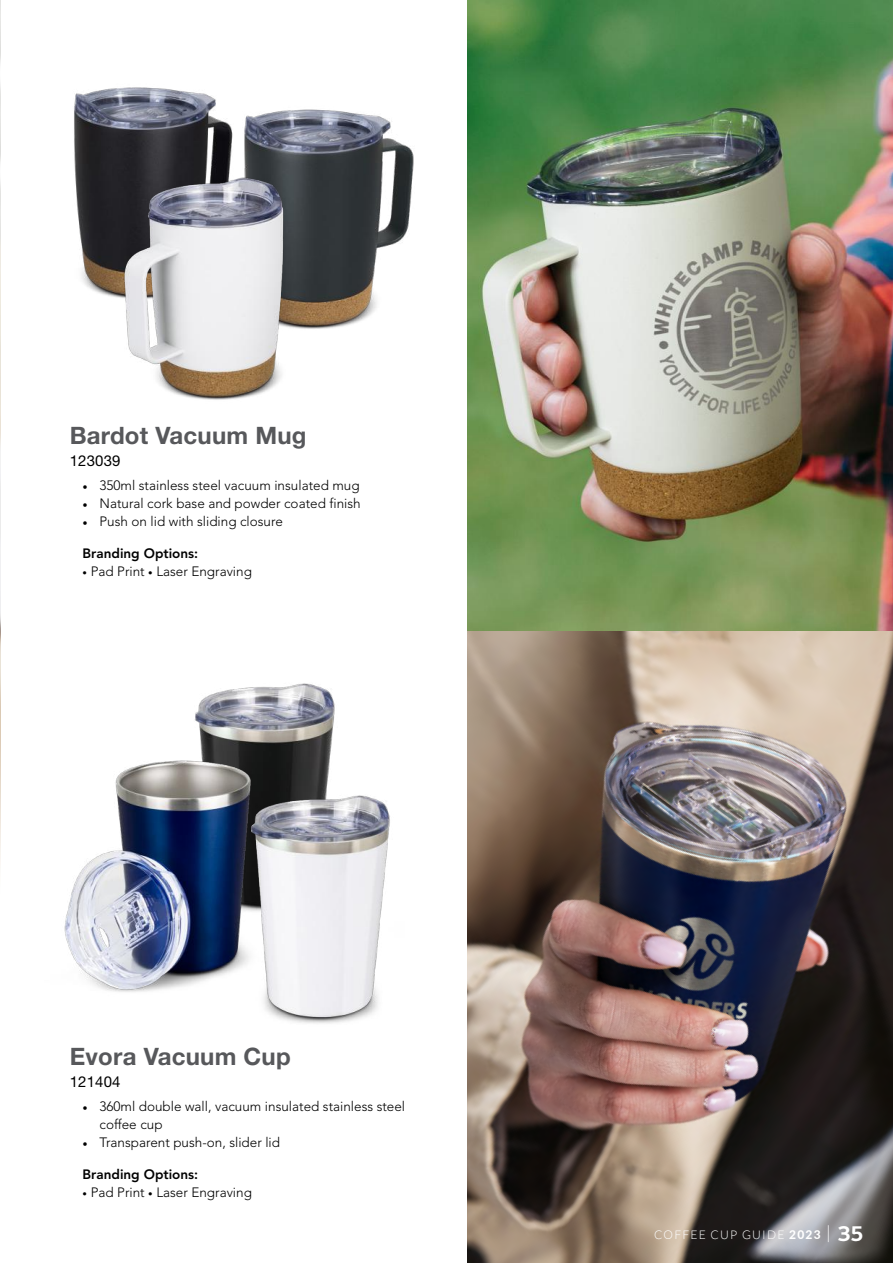
<style>
.page{position:relative;width:893px;height:1263px;background:#fff}
.page>*{position:absolute;margin:0;border:0;box-sizing:border-box;transform-origin:0 0}
.t1{font:700 24px "Helvetica Neue LT Std";letter-spacing:.01em;color:#57585b}
.t2{font:15px "Helvetica Neue LT Std";letter-spacing:.01em;color:#000}
.t3{font:300 13.5px/18px "Avenir";color:#000}
.t4{font:800 13.5px "Avenir";color:#000}
.t5{font:300 12px "Lato";letter-spacing:.1em;color:#fff}
.s1{font-family:"Minion Pro";font-weight:400}
.s2{font-size:9px}
.s3{font-weight:800}
.s4{font-size:18px}
.s5{font-family:"Alright Sans";font-weight:700;font-size:21px}
</style>
<div class="page">
<img style="left:0;top:0;width:1px;height:864px">
<img style="left:468px;top:0;width:425px;height:631px">
<img style="left:468px;top:631px;width:425px;height:632px">
<img style="left:194px;top:683px;width:141px;height:105px">
<img style="left:64px;top:755px;width:205px;height:237px">
<img style="left:238px;top:788px;width:152px;height:236px">
<img style="left:74px;top:87px;width:159px;height:211px">
<img style="left:244px;top:109px;width:170px;height:220px">
<img style="left:119px;top:172px;width:175px;height:228px">
<h1 class="t1" style="left:70px;top:420px;width:238px">Bardot Vacuum Mug</h1>
<p class="t2" style="left:70px;top:452px;width:52px">123039</p>
<p class="t3" style="left:83px;top:476px;width:279px"><span class="s1">•</span> 350ml stainless steel vacuum insulated mug</p>
<p class="t3" style="left:83px;top:494px;width:280px"><span class="s1">•</span> Natural cork base and powder coated finish</p>
<p class="t3" style="left:83px;top:512px;width:202px"><span class="s1">•</span> Push on lid with sliding closure</p>
<p class="t4" style="left:83px;top:545px;width:117px">Branding Options:</p>
<p class="t3" style="left:83px;top:562px;width:171px"><span class="s2">•</span> Pad Print <span class="s2">•</span> Laser Engraving</p>
<h1 class="t1" style="left:70px;top:1041px;width:222px">Evora Vacuum Cup</h1>
<p class="t2" style="left:70px;top:1073px;width:52px">121404</p>
<p class="t3" style="left:100px;top:1098px;width:307px;text-indent:-17px"><span class="s1">•</span> 360ml double wall, vacuum insulated stainless steel coffee cup</p>
<p class="t3" style="left:83px;top:1134px;width:199px"><span class="s1">•</span> Transparent push-on, slider lid</p>
<p class="t4" style="left:83px;top:1166px;width:117px">Branding Options:</p>
<p class="t3" style="left:83px;top:1183px;width:171px"><span class="s2">•</span> Pad Print <span class="s2">•</span> Laser Engraving</p>
<p class="t5" style="left:654px;top:1228px;width:211px">COFFEE CUP GUIDE <span class="s3">2023</span> <span class="s4">|</span> <span class="s5">35</span></p>
</div>
